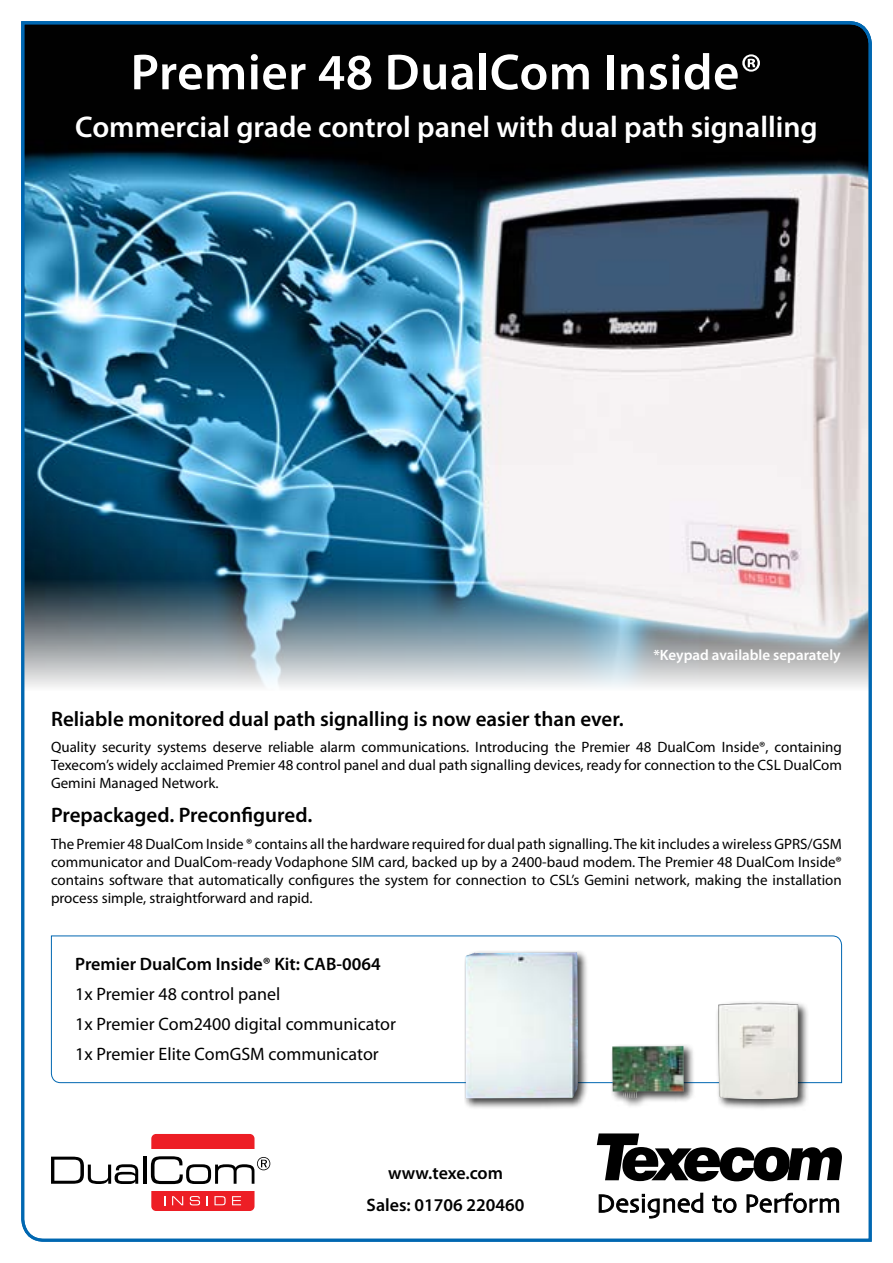
<style>
.page{position:relative;width:893px;height:1263px;background:#fff}
.page>*{position:absolute;margin:0;border:0;box-sizing:border-box;transform-origin:0 0}
.t1{font:600 51px "Myriad Pro";letter-spacing:.01em;color:#fff}
.t2{font:600 30px "Myriad Pro";color:#fff}
.t3{font:600 21px "Myriad Pro";color:#000}
.t4{font:18px/30.2px "Myriad Pro";color:#000}
.t5{font:600 18px/32.5px "Myriad Pro";color:#000;text-align:center}
.t6{font:15px/18px "Myriad Pro";color:#000;text-align:justify}
.t7{font:600 15px "Myriad Pro";color:#fff}
</style>
<div class="page">
<img style="left:21px;top:21px;width:851px;height:1221px">
<div style="left:151px;top:1134px;width:104px;height:77px;background:#ed1e25;border-radius:5px"></div>
<div style="left:150px;top:1149px;width:105px;height:42px;background:#fff"></div>
<svg style="left:51px;top:1156px;width:87px;height:28px"></svg>
<hr style="left:143px;top:1156px;width:3px;height:28px;background:#000">
<svg style="left:151px;top:1156px;width:119px;height:28px"></svg>
<svg style="left:172px;top:1196px;width:11px;height:9px"></svg>
<svg style="left:190px;top:1196px;width:10px;height:9px"></svg>
<svg style="left:214px;top:1196px;width:12px;height:9px"></svg>
<svg style="left:232px;top:1196px;width:9px;height:9px"></svg>
<h1 class="t1" style="left:131px;top:40px;width:633px">Premier 48 DualCom Inside®</h1>
<h2 class="t2" style="left:75px;top:108px;width:744px">Commercial grade control panel with dual path signalling</h2>
<p class="t7" style="left:653px;top:645px;width:189px">*Keypad available separately</p>
<h3 class="t3" style="left:51px;top:705px;width:574px">Reliable monitored dual path signalling is now easier than ever.</h3>
<p class="t6" style="left:51px;top:738px;width:792px">Quality security systems deserve reliable alarm communications. Introducing the Premier 48 DualCom Inside®, containing Texecom’s widely acclaimed Premier 48 control panel and dual path signalling devices, ready for connection to the CSL DualCom Gemini Managed Network.</p>
<h3 class="t3" style="left:51px;top:802px;width:263px">Prepackaged. Preconfigured.</h3>
<p class="t6" style="left:51px;top:834px;width:792px">The Premier 48 DualCom Inside ® contains all the hardware required for dual path signalling. The kit includes a wireless GPRS/GSM communicator and DualCom-ready Vodaphone SIM card, backed up by a 2400-baud modem. The Premier 48 DualCom Inside® contains software that automatically configures the system for connection to CSL’s Gemini network, making the installation process simple, straightforward and rapid.</p>
<p class="t5" style="left:75px;top:947px;width:307px">Premier DualCom Inside® Kit: CAB-0064</p>
<p class="t4" style="left:75px;top:979px;width:322px">1x Premier 48 control panel<br>1x Premier Com2400 digital communicator<br>1x Premier Elite ComGSM communicator</p>
<p class="t5" style="left:367px;top:1156px;width:159px">www.texe.com<br>Sales: 01706 220460</p>
</div>
